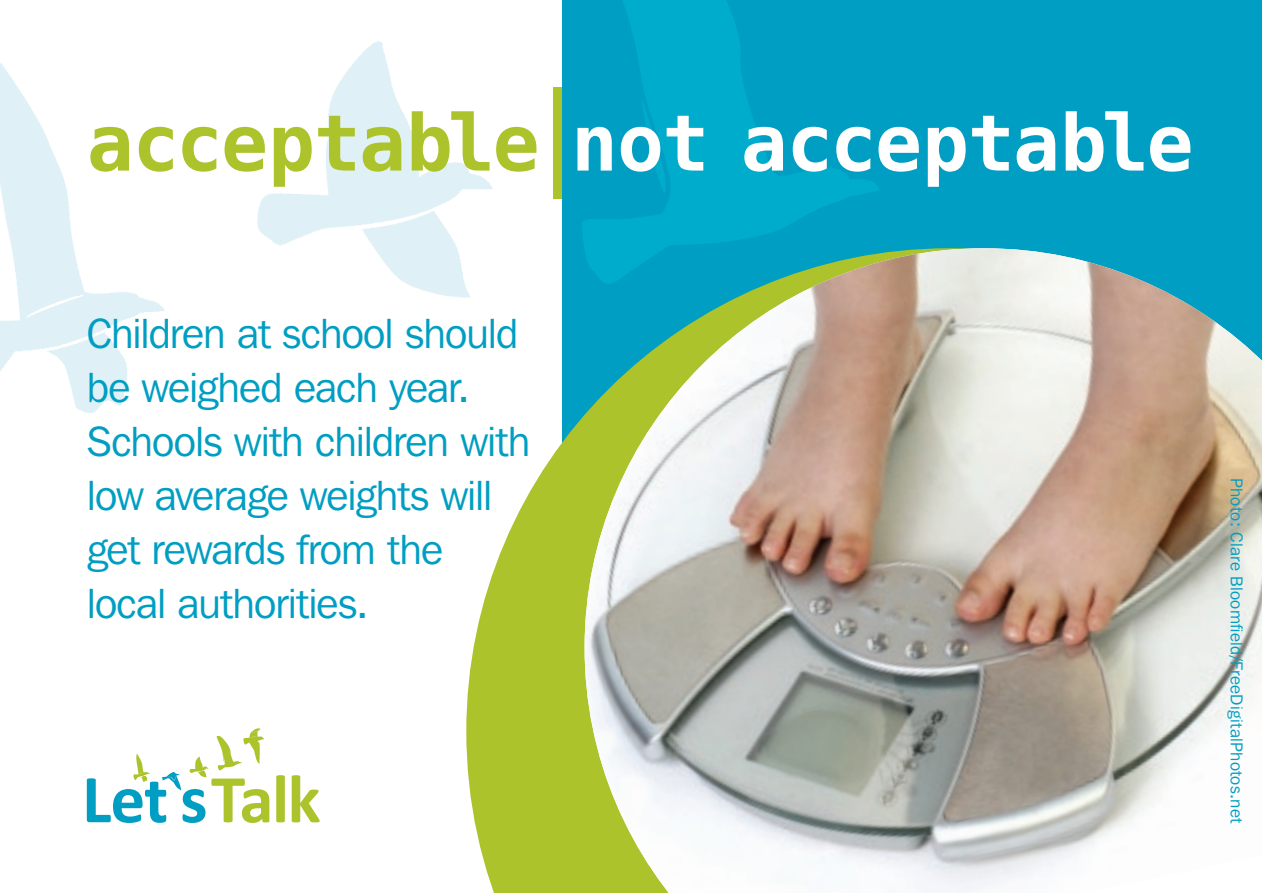
<style>
.page{position:relative;width:1262px;height:893px;background:#fff}
.page>*{position:absolute;margin:0;border:0;box-sizing:border-box;transform-origin:0 0}
.t1{font:700 78px "Menlo";letter-spacing:-.02em;color:#fff}
.t2{font:42px/54px "Franklin Gothic IT Cby BT";letter-spacing:-.02em;color:#009ec2}
.t3{font:17.1px "Franklin Gothic IT Cby BT";letter-spacing:.02em;color:#009ec2}
.s1{color:#acc32b}
</style>
<div class="page">
<div style="left:562px;top:0;width:699px;height:893px;background:#009ec2"></div>
<img style="left:0;top:41px;width:493px;height:371px">
<img style="left:582px;top:0;width:297px;height:248px">
<div style="left:553px;top:87px;width:9px;height:112px;background:#acc32b"></div>
<svg style="left:276px;top:775px;width:9px;height:47px"></svg>
<svg style="left:292px;top:775px;width:27px;height:47px"></svg>
<svg style="left:87px;top:728px;width:182px;height:95px"></svg>
<svg style="left:466px;top:248px;width:118px;height:645px;fill:#acc32b"></svg>
<img style="left:584px;top:248px;width:677px;height:645px">
<h1 class="t1" style="left:87px;top:88px;width:1108px"><span class="s1">acceptable</span> not acceptable</h1>
<p class="t2" style="left:87px;top:305px;width:445px">Children at school should be weighed each year.<br>Schools with children with low average weights will get rewards from the local authorities.</p>
<p class="t3" style="left:1247px;top:478px;width:346px;rotate:90deg">Photo: Clare Bloomfield/FreeDigitalPhotos.net</p>
</div>
